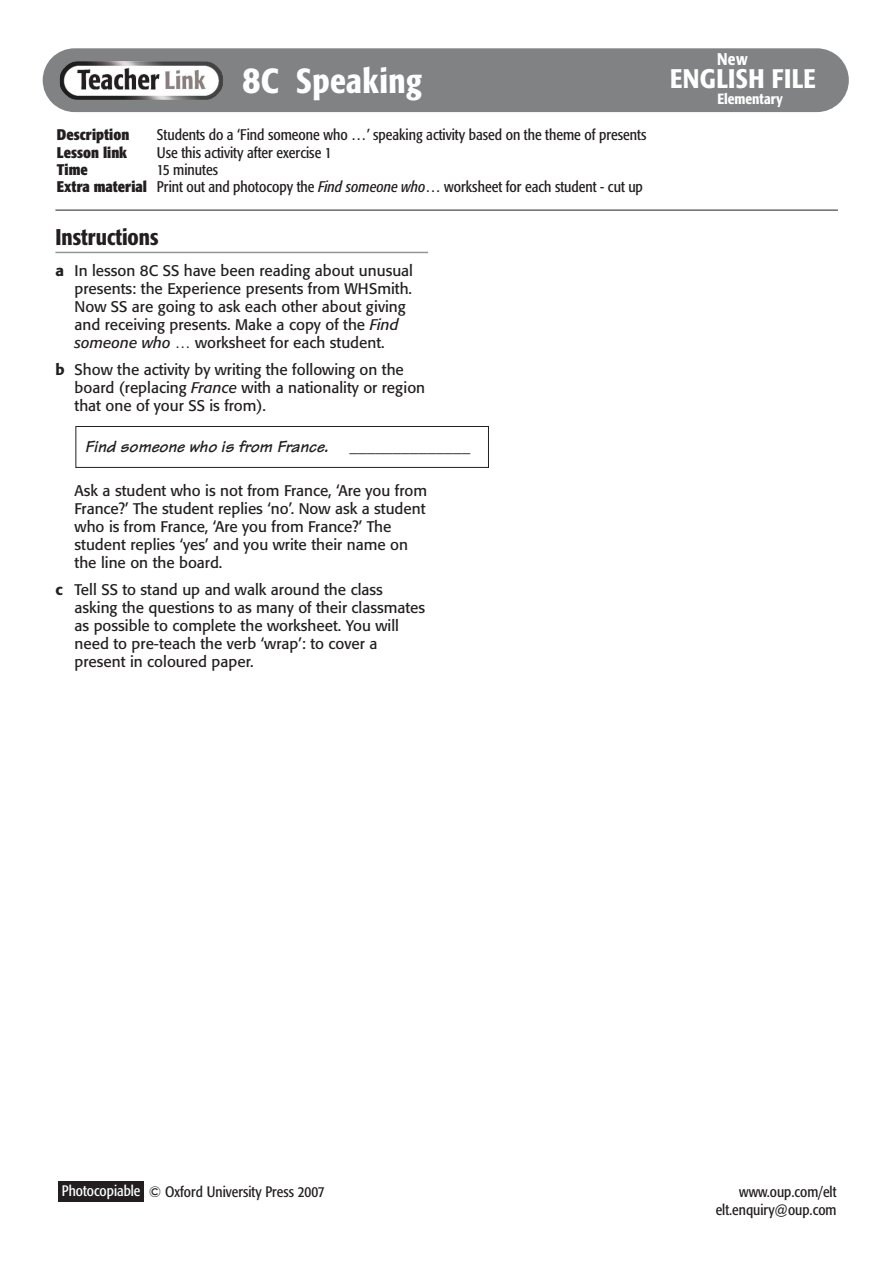
<style>
.page{position:relative;width:893px;height:1263px;background:#fff}
.page>*{position:absolute;margin:0;border:0;box-sizing:border-box;transform-origin:0 0}
.t1{font:500 condensed 34.5px "Formata";letter-spacing:.01em;color:#fff}
.t2{font:500 condensed 26.55px "Formata";letter-spacing:.02em;color:#fff}
.t3{font:500 condensed 22.5px "Formata";color:#231f20}
.t4{font:italic 700 17.25px "Tekton";color:#231f20}
.t5{font:500 condensed 16.8px "Formata";color:#fff}
.t6{font:15.3px/18px "Formata";color:#231f20}
.t7{font:condensed 15.3px/17.2px "Formata";color:#231f20}
.t8{font:700 condensed 15.3px "Formata";color:#231f20}
.t9{font:condensed 15px/18px "Formata";color:#231f20;text-align:right}
.t10{font:500 condensed 14.7px "Formata";color:#fff}
.s1{font-size:37.5px}
.s2{font-size:15px}
.s3{font-weight:700}
.s4{font-style:italic}
.s5{font-weight:500}
.s6{color:#fff}
</style>
<div class="page">
<hr style="left:55px;top:252px;width:373px;height:1px;background:#939598">
<div style="left:58px;top:1181px;width:86px;height:21px;background:#231f20"></div>
<div style="left:43px;top:48px;width:806px;height:64px;background:#808284"></div>
<img style="left:60px;top:61px;width:163px;height:39px">
<hr style="left:55px;top:210px;width:783px;height:1px;background:#231f20">
<div style="left:75px;top:426px;width:414px;height:42px;border:1px solid #231f20"></div>
<h1 class="t1" style="left:242px;top:67px;width:181px"><span class="s1">8</span>C Speaking</h1>
<p class="t8" style="left:57px;top:129px;width:74px">Description</p>
<p class="t7" style="left:157px;top:128px;width:491px">Students do a ‘Find someone who …’ speaking activity based on the theme of presents</p>
<p class="t8" style="left:57px;top:146px;width:72px">Lesson link</p>
<p class="t7" style="left:157px;top:145px;width:176px">Use this activity after exercise 1</p>
<p class="t8" style="left:57px;top:163px;width:32px">Time</p>
<p class="t7" style="left:57px;top:162px;width:587px;text-indent:100px">15 minute<span class="s2">s<br></span><span class="s3">Extra material</span> Print out and photocopy the <span class="s4">Find someone who</span>… worksheet for each student - cut up</p>
<h3 class="t3" style="left:55px;top:228px;width:105px">Instructions</h3>
<p class="t6" style="left:75px;top:263px;width:340px;text-indent:-19px"><span class="s5">a</span> In lesson 8C SS have been reading about unusual presents: the Experience presents from WHSmith.<br>Now SS are going to ask each other about giving and receiving presents. Make a copy of the <span class="s4">Find someone who</span> … worksheet for each student.</p>
<p class="t6" style="left:75px;top:361px;width:352px;text-indent:-19px"><span class="s5">b</span> Show the activity by writing the following on the board (replacing <span class="s4">France</span> with a nationality or region that one of your SS is from).</p>
<p class="t4" style="left:85px;top:440px;width:391px">Find someone who is from France. ______________</p>
<p class="t6" style="left:75px;top:483px;width:354px">Ask a student who is not from France, ‘Are you from France?’ The student replies ‘no’. Now ask a student who is from France, ‘Are you from France?’ The student replies ‘yes’ and you write their name on the line on the board.</p>
<p class="t6" style="left:75px;top:581px;width:352px;text-indent:-19px"><span class="s5">c</span> Tell SS to stand up and walk around the class asking the questions to as many of their classmates as possible to complete the worksheet. You will need to pre-teach the verb ‘wrap’: to cover a present in coloured paper.</p>
<p class="t5" style="left:717px;top:52px;width:32px">New</p>
<h2 class="t2" style="left:670px;top:68px;width:147px">ENGLISH FILE</h2>
<p class="t10" style="left:717px;top:93px;width:67px">Elementary</p>
<p class="t9" style="left:62px;top:1184px;width:264px"><span class="s6">Photocopiable</span> © Oxford University Press 2007</p>
<p class="t9" style="left:716px;top:1184px;width:122px">www.oup.com/elt elt.enquiry@oup.com</p>
</div>
